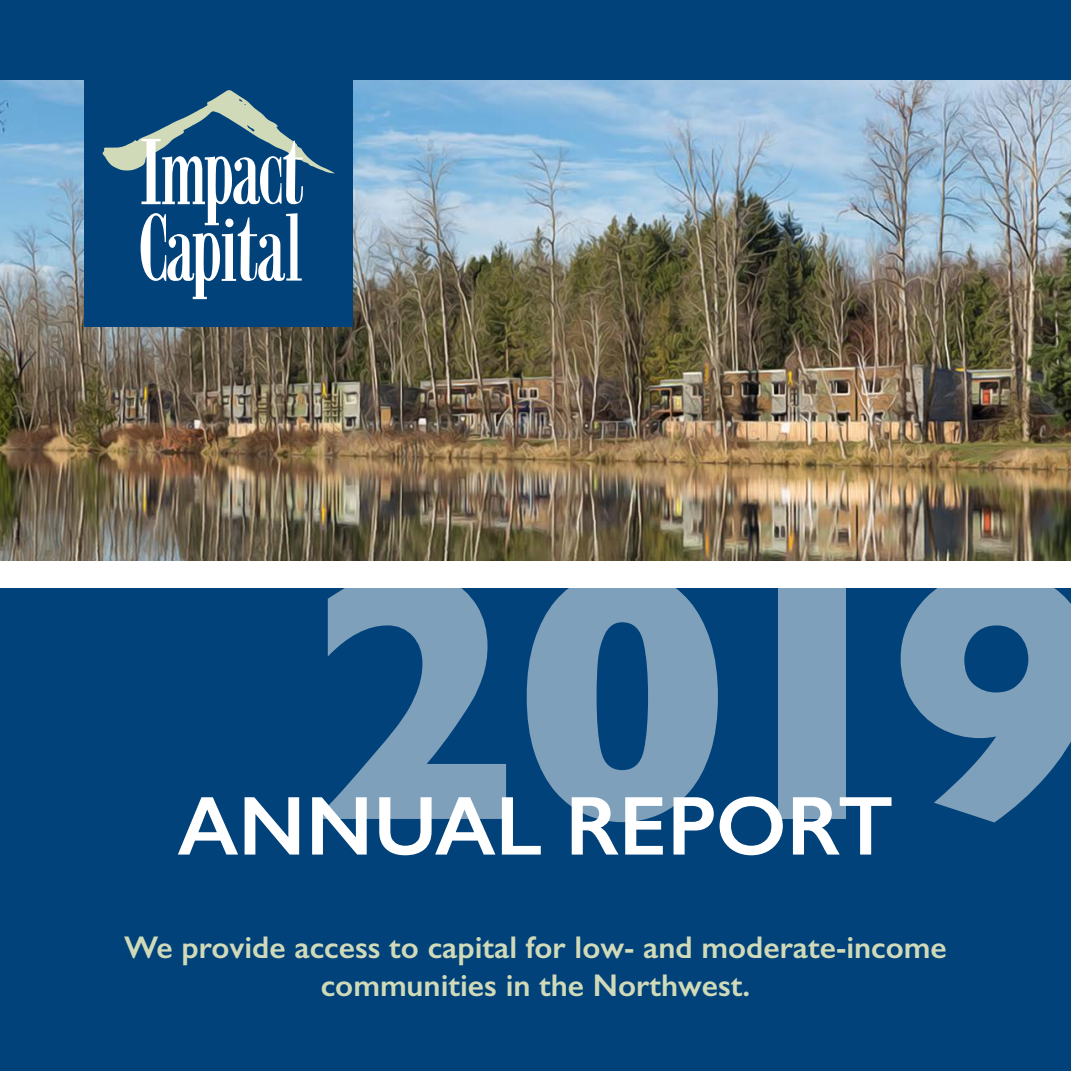
<style>
.page{position:relative;width:1071px;height:1071px;background:#fff}
.page>*{position:absolute;margin:0;border:0;box-sizing:border-box;transform-origin:0 0}
.t1{font:700 362.25px "Gill Sans";color:#fff}
.t2{font:600 84px "Gill Sans";letter-spacing:-.005em;color:#fff}
.t3{font:600 31.5px/37.8px "Gill Sans";color:#d0dab9;text-align:center}
</style>
<div class="page">
<img style="left:0;top:79px;width:1071px;height:482px">
<div style="left:0;top:588px;width:1071px;height:483px;background:#004279"></div>
<div style="left:0;top:0;width:1071px;height:79px;background:#004279"></div>
<div style="left:84px;top:64px;width:269px;height:262px;background:#004279"></div>
<svg style="left:103px;top:90px;width:232px;height:209px"></svg>
<h1 class="t1" style="left:305px;top:482px;width:801px">2019</h1>
<h2 class="t2" style="left:177px;top:797px;width:718px">ANNUAL REPORT</h2>
<p class="t3" style="left:124px;top:932px;width:824px">We provide access to capital for low- and moderate-income communities in the Northwest.</p>
</div>
